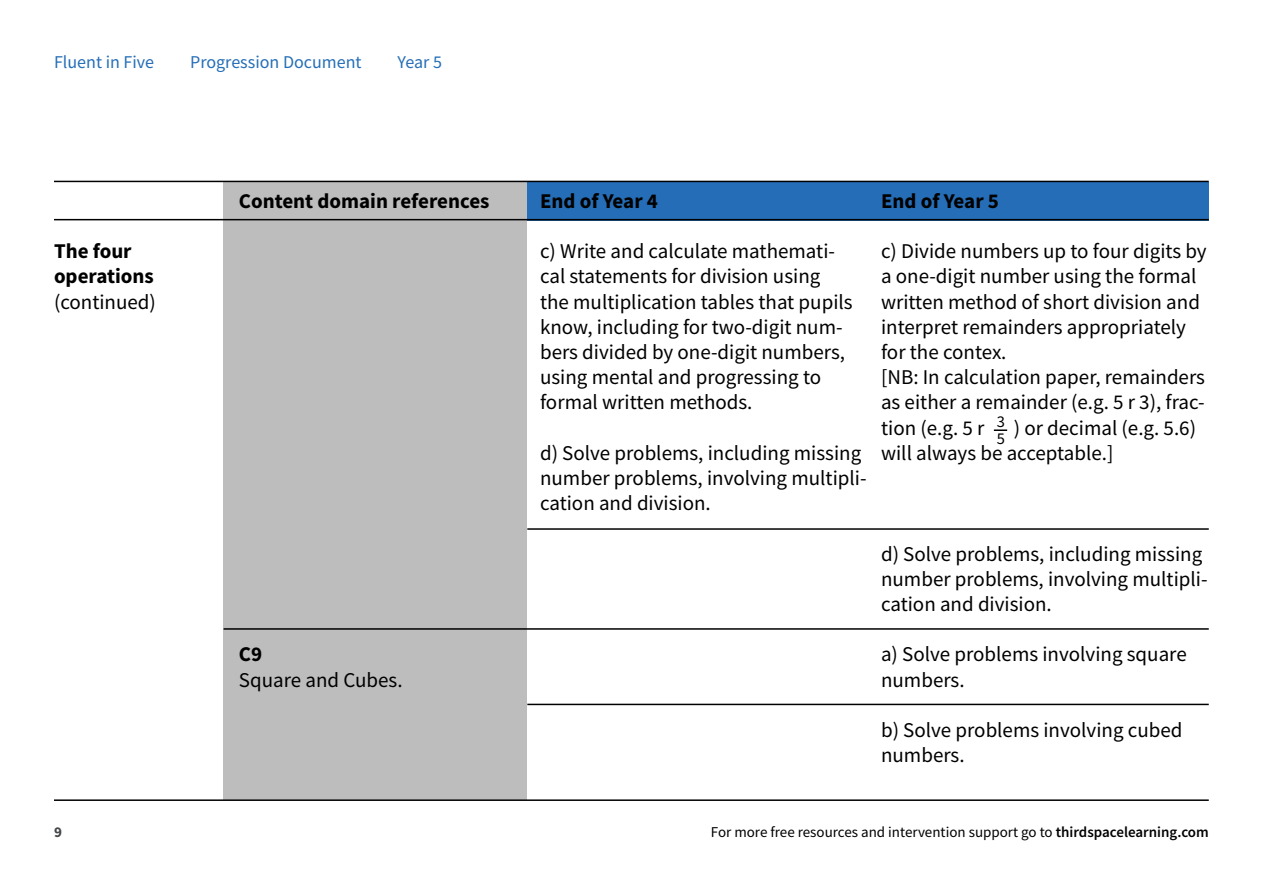
<style>
.page{position:relative;width:1263px;height:893px;background:#fff}
.page>*{position:absolute;margin:0;border:0;box-sizing:border-box;transform-origin:0 0}
.t1{font:21px/25.2px "Source Sans Pro";color:#000}
.t2{font:700 21px/25.2px "Source Sans Pro";color:#000}
.t3{font:18px "Source Sans Pro";color:#256eb7}
.t4{font:16.5px/16.5px "Source Sans Pro";color:#000}
.t5{font:15px "Source Sans Pro";color:#000}
.t6{font:700 15px "Source Sans Pro";color:#444749}
.s1{font-weight:600}
</style>
<div class="page">
<div style="left:527px;top:182px;width:682px;height:38px;background:#256eb7"></div>
<div style="left:224px;top:181px;width:303px;height:618px;background:#bebdbe"></div>
<hr style="left:54px;top:181px;width:1155px;height:1px;background:#000">
<hr style="left:54px;top:219px;width:1155px;height:1px;background:#000">
<hr style="left:224px;top:628px;width:985px;height:2px;background:#000">
<hr style="left:527px;top:528px;width:682px;height:2px;background:#000">
<hr style="left:527px;top:704px;width:682px;height:1px;background:#000">
<hr style="left:54px;top:799px;width:1155px;height:2px;background:#000">
<svg style="left:994px;top:429px;width:13px;height:2px"></svg>
<p class="t3" style="left:54px;top:50px;width:102px">Fluent in Five</p>
<p class="t3" style="left:190px;top:50px;width:173px">Progression Document</p>
<p class="t3" style="left:398px;top:50px;width:46px">Year 5</p>
<p class="t2" style="left:54px;top:238px;width:101px">The four operations</p>
<p class="t1" style="left:54px;top:289px;width:103px">(continued)</p>
<p class="t2" style="left:239px;top:188px;width:252px">Content domain references</p>
<p class="t2" style="left:239px;top:642px;width:25px">C9</p>
<p class="t1" style="left:239px;top:667px;width:165px">Square and Cubes.</p>
<p class="t2" style="left:540px;top:188px;width:119px">End of Year 4</p>
<p class="t1" style="left:540px;top:239px;width:314px">c) Write and calculate mathemati&shy;cal statements for division using the multiplication tables that pupils know, including for two-digit num&shy;bers divided by one-digit numbers, using mental and progressing to formal written methods.</p>
<p class="t1" style="left:540px;top:440px;width:328px">d) Solve problems, including missing number problems, involving multipli&shy;cation and division.</p>
<p class="t2" style="left:881px;top:188px;width:119px">End of Year 5</p>
<p class="t1" style="left:881px;top:239px;width:327px">c) Divide numbers up to four digits by a one-digit number using the formal written method of short division and interpret remainders appropriately for the contex.<br>[NB: In calculation paper, remainders as either a remainder (e.g. 5 r 3), frac&shy;tion (e.g. 5 r</p>
<p class="t4" style="left:997px;top:413px;width:10px">3<br>5</p>
<p class="t1" style="left:881px;top:415px;width:316px;text-indent:133px">) or decimal (e.g. 5.6) will always be acceptable.]</p>
<p class="t1" style="left:881px;top:541px;width:328px">d) Solve problems, including missing number problems, involving multipli&shy;cation and division.</p>
<p class="t1" style="left:881px;top:642px;width:307px">a) Solve problems involving square numbers.</p>
<p class="t1" style="left:881px;top:717px;width:303px">b) Solve problems involving cubed numbers.</p>
<p class="t6" style="left:54px;top:822px;width:9px">9</p>
<p class="t5" style="left:711px;top:822px;width:499px">For more free resources and intervention support go to <span class="s1">thirdspacelearning.com</span></p>
</div>
